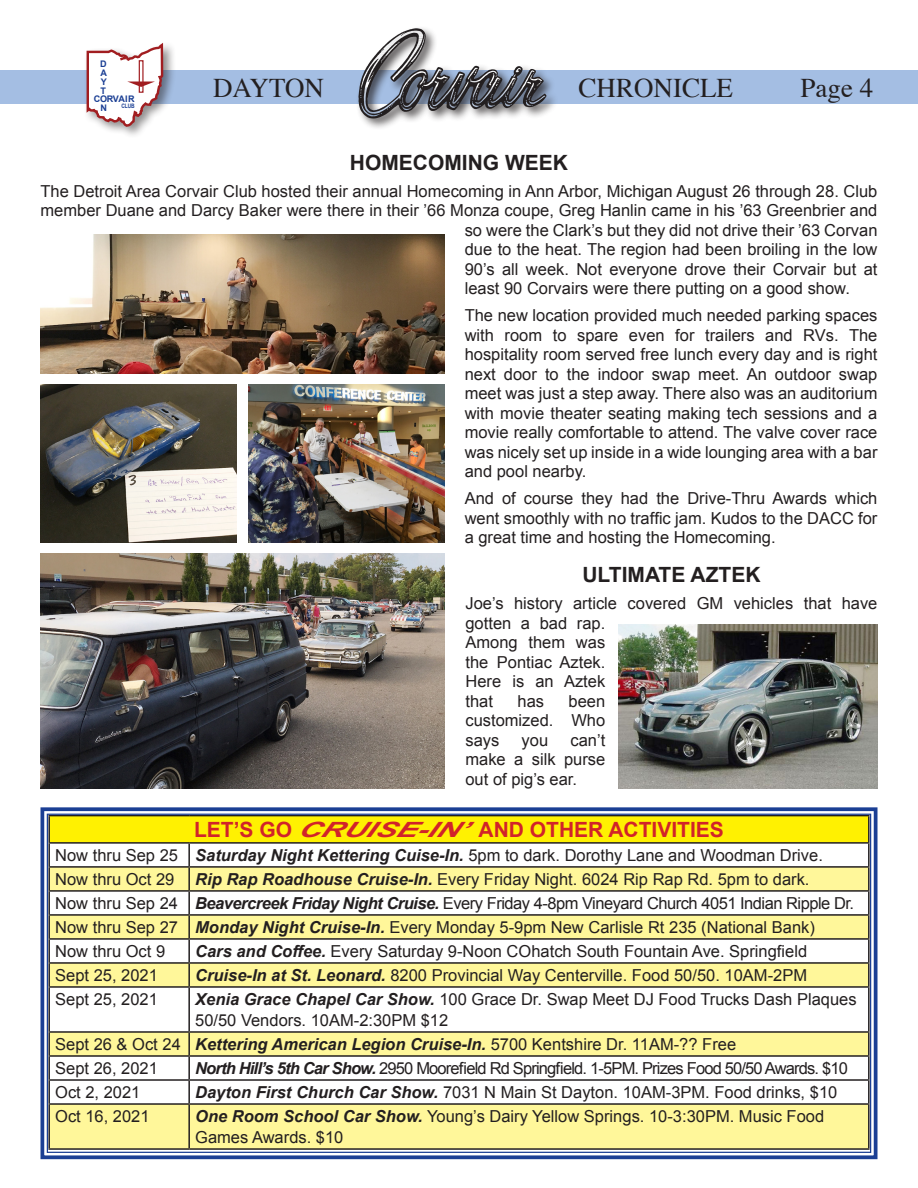
<style>
.page{position:relative;width:918px;height:1188px;background:#fff}
.page>*{position:absolute;margin:0;border:0;box-sizing:border-box;transform-origin:0 0}
.t1{font:27px "Times";color:#231f20}
.t2{font:700 21px "Arial";color:#d1232a}
.t3{font:700 21px "Arial";color:#231f20}
.t4{font:16.5px/19.5px "Arial";color:#231f20;text-align:justify}
.t5{font:16.5px "Arial";letter-spacing:-.05em;color:#231f20}
.t6{font:16.5px "Arial";letter-spacing:-.03em;color:#231f20}
.t7{font:italic 700 16.5px "Arial";color:#231f20}
.t8{font:700 9px/8.9px "Arial";letter-spacing:-.01em;color:#1b3f94;text-align:justify}
.t9{font:700 6.15px "Arial";color:#1b3f94;scale:.79 1}
.s1{font-style:italic}
.s2{font-weight:700;font-style:italic}
.s3{font-weight:400;font-style:normal}
</style>
<div class="page">
<div style="left:0;top:70px;width:918px;height:34px;background:#a4bee3"></div>
<div style="left:83px;top:41px;width:93px;height:98px;background:#231f20;opacity:.5"></div>
<svg style="left:85px;top:41px;width:79px;height:87px"></svg>
<div style="left:139px;top:60px;width:5px;height:33px;border:1px solid #a11d20"></div>
<div style="left:356px;top:26px;width:202px;height:104px;background:#231f20;opacity:.75"></div>
<img style="left:356px;top:26px;width:195px;height:97px">
<svg style="left:40px;top:807px;width:838px;height:353px"></svg>
<img style="left:619px;top:625px;width:259px;height:163px">
<img style="left:41px;top:234px;width:403px;height:140px">
<img style="left:41px;top:385px;width:195px;height:158px">
<img style="left:40px;top:554px;width:404px;height:234px">
<img style="left:249px;top:385px;width:195px;height:158px">
<p class="t8" style="left:100px;top:59px;width:9px">D A Y T O N</p>
<p class="t8" style="left:94px;top:95px;width:42px">C RVAIR</p>
<p class="t9" style="left:121px;top:102px;width:18px">CLUB</p>
<p class="t1" style="left:213px;top:63px;width:113px">DAYTON</p>
<p class="t1" style="left:579px;top:63px;width:156px">CHRONICLE</p>
<p class="t1" style="left:801px;top:63px;width:74px">Page 4</p>
<p class="t3" style="left:350px;top:149px;width:220px">HOMECOMING WEEK</p>
<p class="t4" style="left:40px;top:182px;width:838px">The Detroit Area Corvair Club hosted their annual Homecoming in Ann Arbor, Michigan August 26 through 28. Club</p>
<p class="t4" style="left:40px;top:201px;width:838px">member Duane and Darcy Baker were there in their ’66 Monza coupe, Greg Hanlin came in his ’63 Greenbrier and</p>
<p class="t4" style="left:465px;top:221px;width:414px">so were the Clark’s but they did not drive their ’63 Corvan</p>
<p class="t4" style="left:465px;top:240px;width:414px">due to the heat. The region had been broiling in the low</p>
<p class="t4" style="left:465px;top:260px;width:414px">90’s all week. Not everyone drove their Corvair but at</p>
<p class="t4" style="left:465px;top:279px;width:387px">least 90 Corvairs were there putting on a good show.</p>
<p class="t4" style="left:465px;top:306px;width:414px">The new location provided much needed parking spaces with room to spare even for trailers and RVs. The hospitality room served free lunch every day and is right next door to the indoor swap meet. An outdoor swap meet was just a step away. There also was an auditorium with movie theater seating making tech sessions and a movie really comfortable to attend. The valve cover race was nicely set up inside in a wide lounging area with a bar and pool nearby.</p>
<p class="t4" style="left:465px;top:489px;width:414px">And of course they had the Drive-Thru Awards which went smoothly with no traffic jam. Kudos to the DACC for a great time and hosting the Homecoming.</p>
<p class="t3" style="left:582px;top:561px;width:180px">ULTIMATE AZTEK</p>
<p class="t4" style="left:465px;top:594px;width:413px;text-align:left">Joe’s history article covered GM vehicles that have gotten a bad rap.<br>Among them was<br>the Pontiac Aztek.<br>Here is an Aztek<br>that</p>
<p class="t4" style="left:465px;top:692px;width:141px;text-indent:103px">been customized. Who says</p>
<p class="t4" style="left:518px;top:692px;width:28px">has</p>
<p class="t4" style="left:465px;top:731px;width:141px;text-indent:105px">can’t make a silk purse out of pig’s ear.</p>
<p class="t4" style="left:522px;top:731px;width:28px">you</p>
<p class="t2" style="left:194px;top:816px;width:531px">LET’S GO <span class="s1">CRUISE-IN’</span>AND OTHER ACTIVITIES</p>
<p class="t4" style="left:55px;top:846px;width:124px">Now thru Sep 25</p>
<p class="t4" style="left:195px;top:846px;width:629px"><span class="s2">Saturday Night Kettering Cuise-In.</span> 5pm to dark. Dorothy Lane and Woodman Drive.</p>
<p class="t4" style="left:55px;top:870px;width:121px">Now thru Oct 29</p>
<p class="t4" style="left:195px;top:870px;width:616px"><span class="s2">Rip Rap Roadhouse Cruise-In.</span> Every Friday Night. 6024 Rip Rap Rd. 5pm to dark.</p>
<p class="t4" style="left:55px;top:894px;width:124px">Now thru Sep 24</p>
<p class="t6" style="left:195px;top:892px;width:661px"><span class="s2">Beavercreek Friday Night Cruise.</span> Every Friday 4-8pm Vineyard Church 4051 Indian Ripple Dr.</p>
<p class="t4" style="left:55px;top:918px;width:124px">Now thru Sep 27</p>
<p class="t4" style="left:195px;top:918px;width:621px"><span class="s2">Monday Night Cruise-In.</span> Every Monday 5-9pm New Carlisle Rt 235 (National Bank)</p>
<p class="t4" style="left:55px;top:942px;width:112px">Now thru Oct 9</p>
<p class="t4" style="left:195px;top:942px;width:614px"><span class="s2">Cars and Coffee.</span> Every Saturday 9-Noon COhatch South Fountain Ave. Springfield</p>
<p class="t4" style="left:55px;top:966px;width:104px">Sept 25, 2021</p>
<p class="t4" style="left:195px;top:966px;width:613px"><span class="s2">Cruise-In at St. Leonard.</span> 8200 Provincial Way Centerville. Food 50/50. 10AM-2PM</p>
<p class="t4" style="left:55px;top:990px;width:104px">Sept 25, 2021</p>
<p class="t4" style="left:195px;top:989px;width:663px;line-height:21px"><span class="s2">Xenia Grace Chapel Car Show.</span> 100 Grace Dr. Swap Meet DJ Food Trucks Dash Plaques<br>50/50 Vendors. 10AM-2:30PM $12</p>
<p class="t4" style="left:55px;top:1035px;width:127px">Sept 26 &amp; Oct 24</p>
<p class="t7" style="left:195px;top:1033px;width:542px">Kettering American Legion Cruise-In. <span class="s3">5700 Kentshire Dr. 11AM-?? Free</span></p>
<p class="t4" style="left:55px;top:1059px;width:104px">Sept 26, 2021</p>
<p class="t5" style="left:195px;top:1057px;width:654px"><span class="s2">North Hill’s 5th Car Show.</span> 2950 Moorefield Rd Springfield. 1-5PM. Prizes Food 50/50 Awards. $10</p>
<p class="t4" style="left:55px;top:1083px;width:87px">Oct 2, 2021</p>
<p class="t4" style="left:195px;top:1083px;width:644px"><span class="s2">Dayton First Church Car Show.</span> 7031 N Main St Dayton. 10AM-3PM. Food drinks, $10</p>
<p class="t4" style="left:55px;top:1107px;width:96px">Oct 16, 2021</p>
<p class="t4" style="left:195px;top:1106px;width:631px;line-height:21px"><span class="s2">One Room School Car Show.</span> Young’s Dairy Yellow Springs. 10-3:30PM. Music Food<br>Games Awards. $10</p>
</div>
